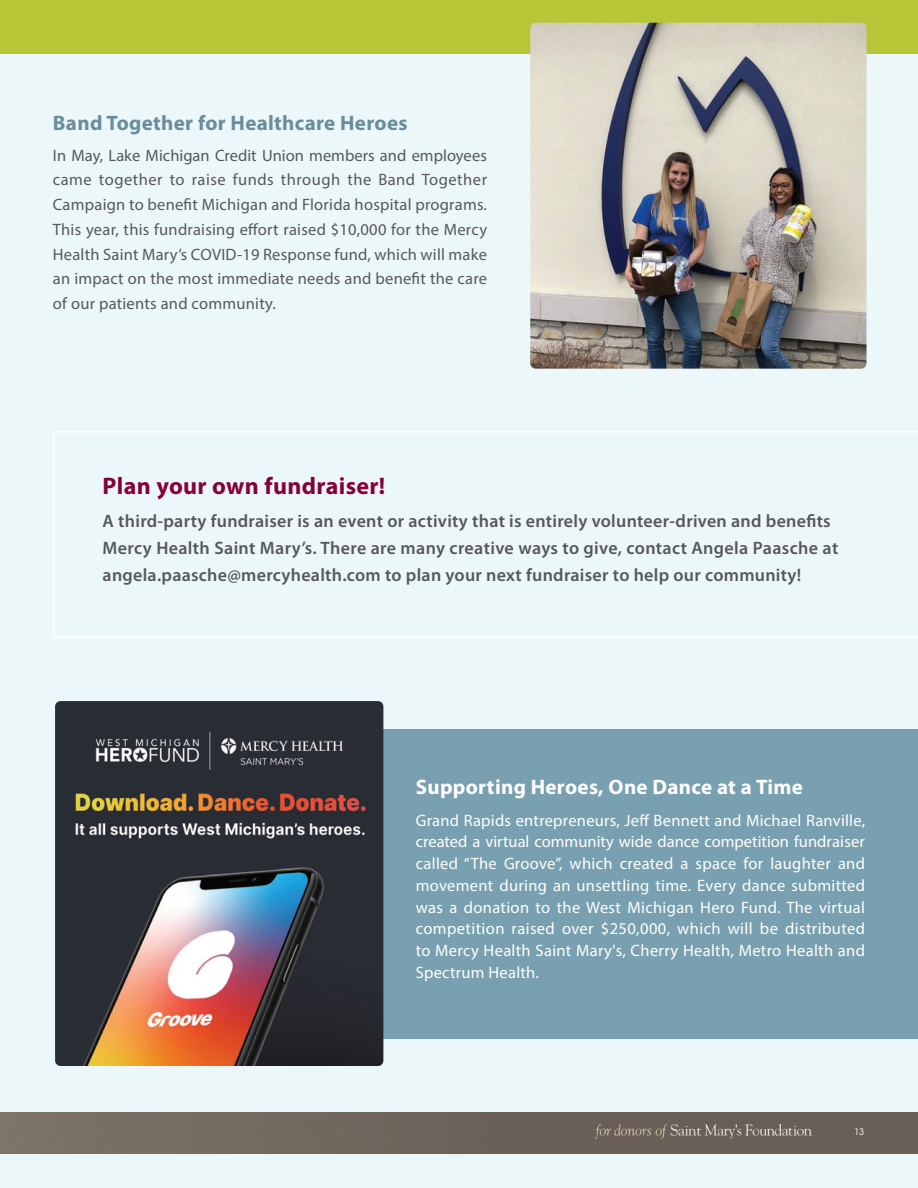
<style>
.page{position:relative;width:918px;height:1188px;background:#ecf7fa}
.page>*{position:absolute;margin:0;border:0;box-sizing:border-box;transform-origin:0 0}
.t1{font:700 24px "Myriad Pro";letter-spacing:.015em;color:#860037}
.t2{font:700 21px "Myriad Pro";letter-spacing:.015em;color:#fff}
.t3{font:700 21px "Myriad Pro";letter-spacing:.015em;color:#698d9c}
.t4{font:600 18px/27px "Myriad Pro";letter-spacing:.015em;color:#57585a}
.t5{font:16.5px/21.8px "Myriad Pro";letter-spacing:.02em;color:#fff;text-align:justify}
.t6{font:16.5px/24.8px "Myriad Pro";letter-spacing:.015em;color:#57585a;text-align:justify}
.t7{font:9px "Avant Garde";color:#fff}
</style>
<div class="page">
<div style="left:97px;top:729px;width:821px;height:309px;background:#78a0b0"></div>
<div style="left:0;top:0;width:918px;height:54px;background:#b7c637"></div>
<svg style="left:53px;top:431px;width:865px;height:207px"></svg>
<img style="left:530px;top:23px;width:337px;height:346px">
<img style="left:55px;top:701px;width:328px;height:365px">
<img style="left:0;top:1112px;width:918px;height:42px">
<h3 class="t3" style="left:53px;top:109px;width:356px">Band Together for Healthcare Heroes</h3>
<p class="t6" style="left:53px;top:142px;width:436px">In May, Lake Michigan Credit Union members and employees came together to raise funds through the Band Together Campaign to beneft Michigan and Florida hospital programs.<br>This year, this fundraising efort raised $10,000 for the Mercy Health Saint Mary’s COVID-19 Response fund, which will make an impact on the most immediate needs and beneft the care of our patients and community.</p>
<h2 class="t1" style="left:103px;top:470px;width:284px">Plan your own fundraiser!</h2>
<h4 class="t4" style="left:103px;top:507px;width:737px">A third-party fundraiser is an event or activity that is entirely volunteer-driven and benefts<br>Mercy Health Saint Mary’s. There are many creative ways to give, contact Angela Paasche at angela.paasche@mercyhealth.com to plan your next fundraiser to help our community!</h4>
<h3 class="t2" style="left:416px;top:773px;width:389px">Supporting Heroes, One Dance at a Time</h3>
<p class="t5" style="left:416px;top:809px;width:451px">Grand Rapids entrepreneurs, Jef Bennett and Michael Ranville, created a virtual community wide dance competition fundraiser called “The Groove”, which created a space for laughter and movement during an unsettling time. Every dance submitted was a donation to the West Michigan Hero Fund. The virtual competition raised over $250,000, which will be distributed to Mercy Health Saint Mary's, Cherry Health, Metro Health and Spectrum Health.</p>
<p class="t7" style="left:854px;top:1126px;width:11px">13</p>
</div>
